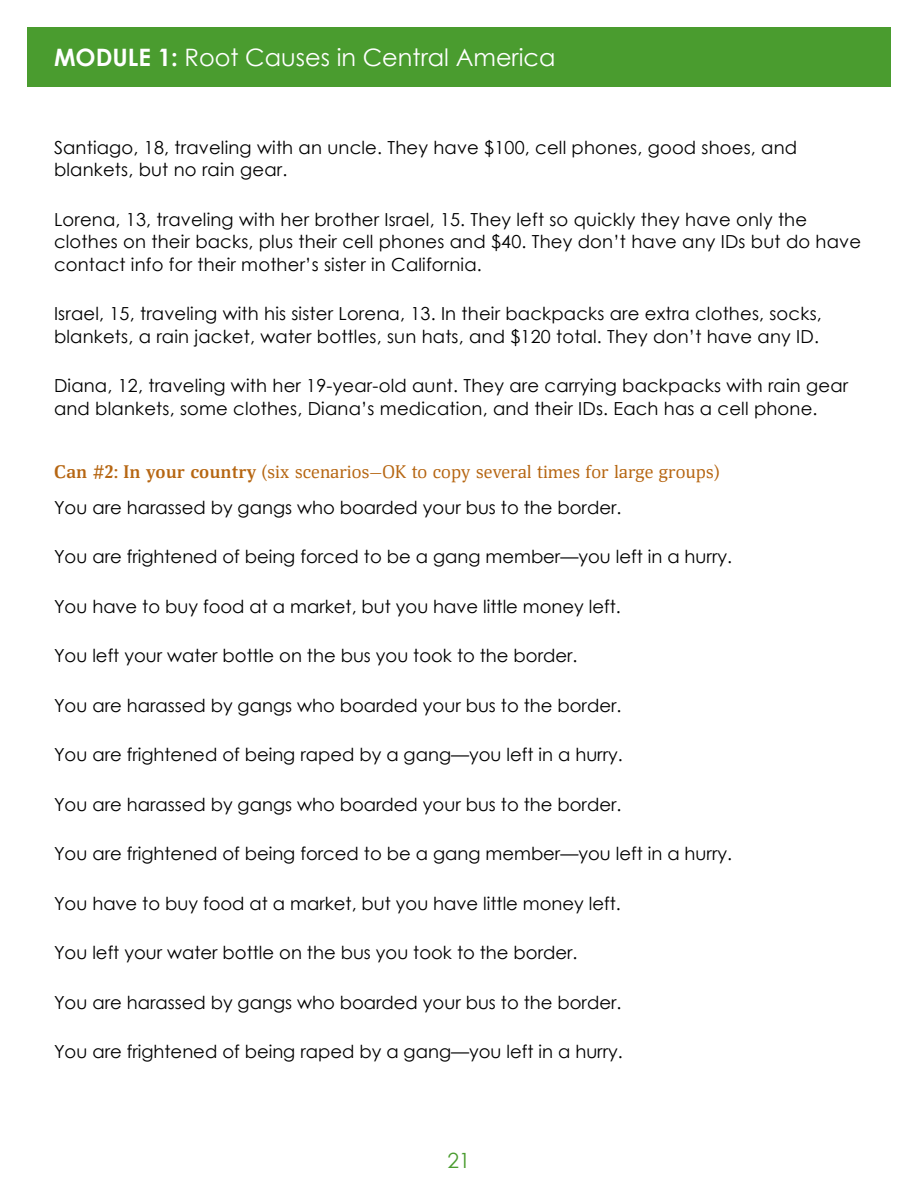
<style>
.page{position:relative;width:918px;height:1188px;background:#fff}
.page>*{position:absolute;margin:0;border:0;box-sizing:border-box;transform-origin:0 0}
.t1{font:24px "Century Gothic";color:#fff}
.t2{font:21px "Century Gothic";color:#4a9c2f}
.t3{font:18px/22.5px "Century Gothic";color:#000}
.t4{font:18px "Deca Serif";color:#b66612}
.s1{font-weight:700}
</style>
<div class="page">
<div style="left:27px;top:27px;width:864px;height:59px;background:#4a9c2f"></div>
<h1 class="t1" style="left:54px;top:40px;width:503px"><span class="s1">MODULE 1:</span> Root Causes in Central America</h1>
<p class="t3" style="left:54px;top:136px;width:745px">Santiago, 18, traveling with an uncle. They have $100, cell phones, good shoes, and blankets, but no rain gear.</p>
<p class="t3" style="left:54px;top:208px;width:809px">Lorena, 13, traveling with her brother Israel, 15. They left so quickly they have only the clothes on their backs, plus their cell phones and $40. They don’t have any IDs but do have contact info for their mother’s sister in California.</p>
<p class="t3" style="left:54px;top:302px;width:769px">Israel, 15, traveling with his sister Lorena, 13. In their backpacks are extra clothes, socks, blankets, a rain jacket, water bottles, sun hats, and $120 total. They don’t have any ID.</p>
<p class="t3" style="left:54px;top:374px;width:796px">Diana, 12, traveling with her 19-year-old aunt. They are carrying backpacks with rain gear and blankets, some clothes, Diana’s medication, and their IDs. Each has a cell phone.</p>
<p class="t4" style="left:54px;top:461px;width:667px"><span class="s1">Can #2: In your country</span> (six scenarios—OK to copy several times for large groups)</p>
<p class="t3" style="left:54px;top:496px;width:569px">You are harassed by gangs who boarded your bus to the border.</p>
<p class="t3" style="left:54px;top:545px;width:680px">You are frightened of being forced to be a gang member—you left in a hurry.</p>
<p class="t3" style="left:54px;top:595px;width:568px">You have to buy food at a market, but you have little money left.</p>
<p class="t3" style="left:54px;top:644px;width:525px">You left your water bottle on the bus you took to the border.</p>
<p class="t3" style="left:54px;top:694px;width:569px">You are harassed by gangs who boarded your bus to the border.</p>
<p class="t3" style="left:54px;top:743px;width:570px">You are frightened of being raped by a gang—you left in a hurry.</p>
<p class="t3" style="left:54px;top:793px;width:569px">You are harassed by gangs who boarded your bus to the border.</p>
<p class="t3" style="left:54px;top:842px;width:680px">You are frightened of being forced to be a gang member—you left in a hurry.</p>
<p class="t3" style="left:54px;top:892px;width:568px">You have to buy food at a market, but you have little money left.</p>
<p class="t3" style="left:54px;top:941px;width:525px">You left your water bottle on the bus you took to the border.</p>
<p class="t3" style="left:54px;top:991px;width:569px">You are harassed by gangs who boarded your bus to the border.</p>
<p class="t3" style="left:54px;top:1040px;width:570px">You are frightened of being raped by a gang—you left in a hurry.</p>
<p class="t2" style="left:447px;top:1145px;width:25px">21</p>
</div>
